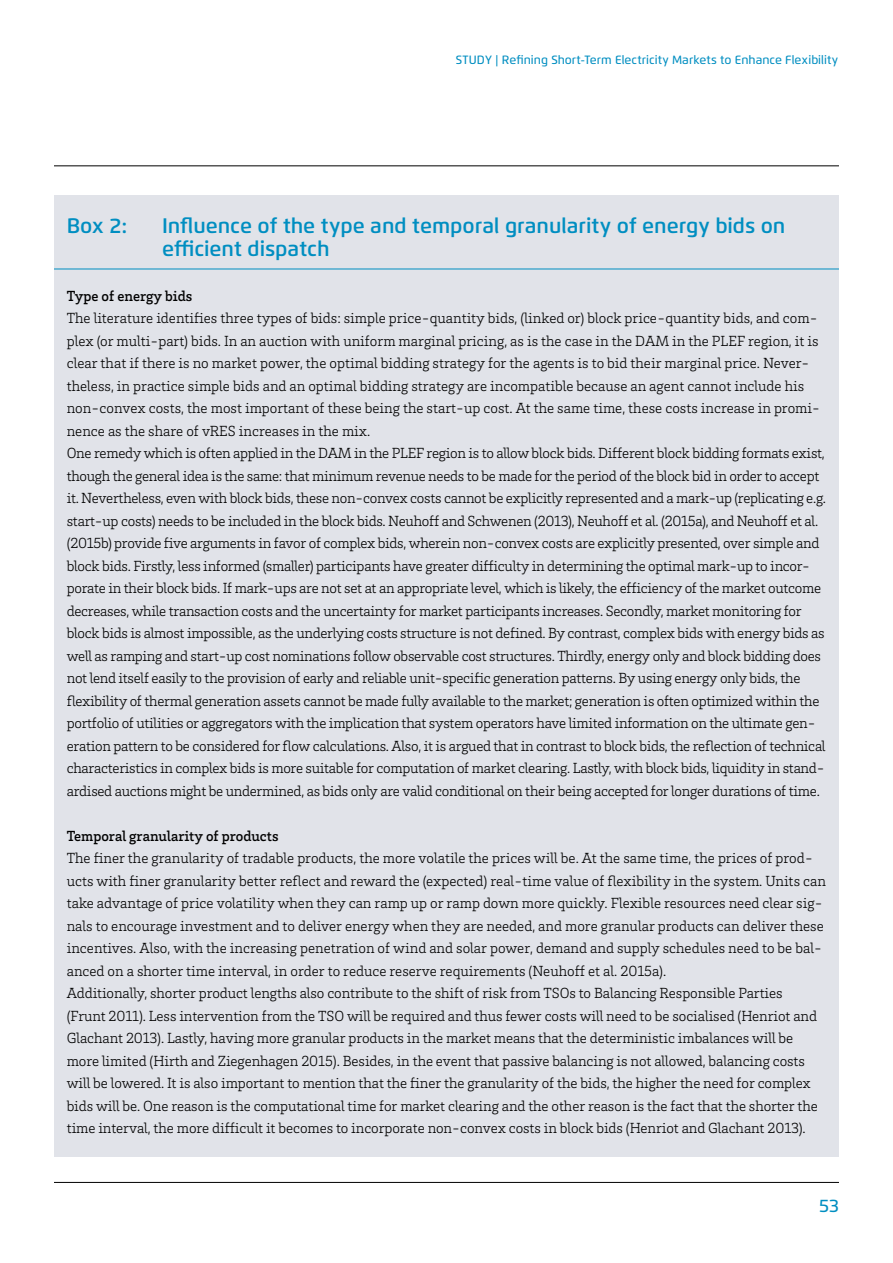
<style>
.page{position:relative;width:893px;height:1263px;background:#fff}
.page>*{position:absolute;margin:0;border:0;box-sizing:border-box;transform-origin:0 0}
.t1{font:600 21px/22.5px "Flexo";color:#008ec1}
.t2{font:500 18px "Flexo";color:#008ec1}
.t3{font:300 15px/22.5px "Brix Slab";letter-spacing:-.01em;color:#000}
.t4{font:500 15px "Brix Slab";color:#000}
.t5{font:500 12px "Flexo";letter-spacing:.005em;color:#008ec1}
</style>
<div class="page">
<hr style="left:54px;top:166px;width:785px;height:1px;background:#000">
<hr style="left:54px;top:1182px;width:785px;height:1px;background:#000">
<div style="left:54px;top:196px;width:785px;height:961px;background:#e1e3e9"></div>
<hr style="left:54px;top:269px;width:785px;height:1px;background:#008ec1">
<p class="t5" style="left:456px;top:53px;width:384px">STUDY | Refining Short-Term Electricity Markets to Enhance Flexibility</p>
<h1 class="t1" style="left:67px;top:215px;width:62px">Box 2:</h1>
<h1 class="t1" style="left:162px;top:215px;width:625px">Influence of the type and temporal granularity of energy bids on efficient dispatch</h1>
<p class="t4" style="left:67px;top:286px;width:127px">Type of energy bids</p>
<p class="t3" style="left:67px;top:306px;width:761px">The literature identifies three types of bids: simple price-quantity bids, (linked or) block price-quantity bids, and com&shy;plex (or multi-part) bids. In an auction with uniform marginal pricing, as is the case in the DAM in the PLEF region, it is clear that if there is no market power, the optimal bidding strategy for the agents is to bid their marginal price. Never&shy;theless, in practice simple bids and an optimal bidding strategy are incompatible because an agent cannot include his non-convex costs, the most important of these being the start-up cost. At the same time, these costs increase in promi&shy;nence as the share of vRES increases in the mix.<br>One remedy which is often applied in the DAM in the PLEF region is to allow block bids. Different block bidding formats exist, though the general idea is the same: that minimum revenue needs to be made for the period of the block bid in order to accept it. Nevertheless, even with block bids, these non-convex costs cannot be explicitly represented and a mark-up (replicating e.g. start-up costs) needs to be included in the block bids. Neuhoff and Schwenen (2013), Neuhoff et al. (2015a), and Neuhoff et al. (2015b) provide five arguments in favor of complex bids, wherein non-convex costs are explicitly presented, over simple and block bids. Firstly, less informed (smaller) participants have greater difficulty in determining the optimal mark-up to incor&shy;porate in their block bids. If mark-ups are not set at an appropriate level, which is likely, the efficiency of the market outcome decreases, while transaction costs and the uncertainty for market participants increases. Secondly, market monitoring for block bids is almost impossible, as the underlying costs structure is not defined. By contrast, complex bids with energy bids as well as ramping and start-up cost nominations follow observable cost structures. Thirdly, energy only and block bidding does not lend itself easily to the provision of early and reliable unit-specific generation patterns. By using energy only bids, the flexibility of thermal generation assets cannot be made fully available to the market; generation is often optimized within the portfolio of utilities or aggregators with the implication that system operators have limited information on the ultimate gen&shy;eration pattern to be considered for flow calculations. Also, it is argued that in contrast to block bids, the reflection of technical characteristics in complex bids is more suitable for computation of market clearing. Lastly, with block bids, liquidity in stand&shy;ardised auctions might be undermined, as bids only are valid conditional on their being accepted for longer durations of time.</p>
<p class="t4" style="left:67px;top:826px;width:213px">Temporal granularity of products</p>
<p class="t3" style="left:67px;top:846px;width:761px">The finer the granularity of tradable products, the more volatile the prices will be. At the same time, the prices of prod&shy;ucts with finer granularity better reflect and reward the (expected) real-time value of flexibility in the system. Units can take advantage of price volatility when they can ramp up or ramp down more quickly. Flexible resources need clear sig&shy;nals to encourage investment and to deliver energy when they are needed, and more granular products can deliver these incentives. Also, with the increasing penetration of wind and solar power, demand and supply schedules need to be bal&shy;anced on a shorter time interval, in order to reduce reserve requirements (Neuhoff et al. 2015a).<br>Additionally, shorter product lengths also contribute to the shift of risk from TSOs to Balancing Responsible Parties<br>(Frunt 2011). Less intervention from the TSO will be required and thus fewer costs will need to be socialised (Henriot and Glachant 2013). Lastly, having more granular products in the market means that the deterministic imbalances will be more limited (Hirth and Ziegenhagen 2015). Besides, in the event that passive balancing is not allowed, balancing costs will be lowered. It is also important to mention that the finer the granularity of the bids, the higher the need for complex bids will be. One reason is the computational time for market clearing and the other reason is the fact that the shorter the time interval, the more difficult it becomes to incorporate non-convex costs in block bids (Henriot and Glachant 2013).</p>
<p class="t2" style="left:819px;top:1195px;width:21px">53</p>
</div>
